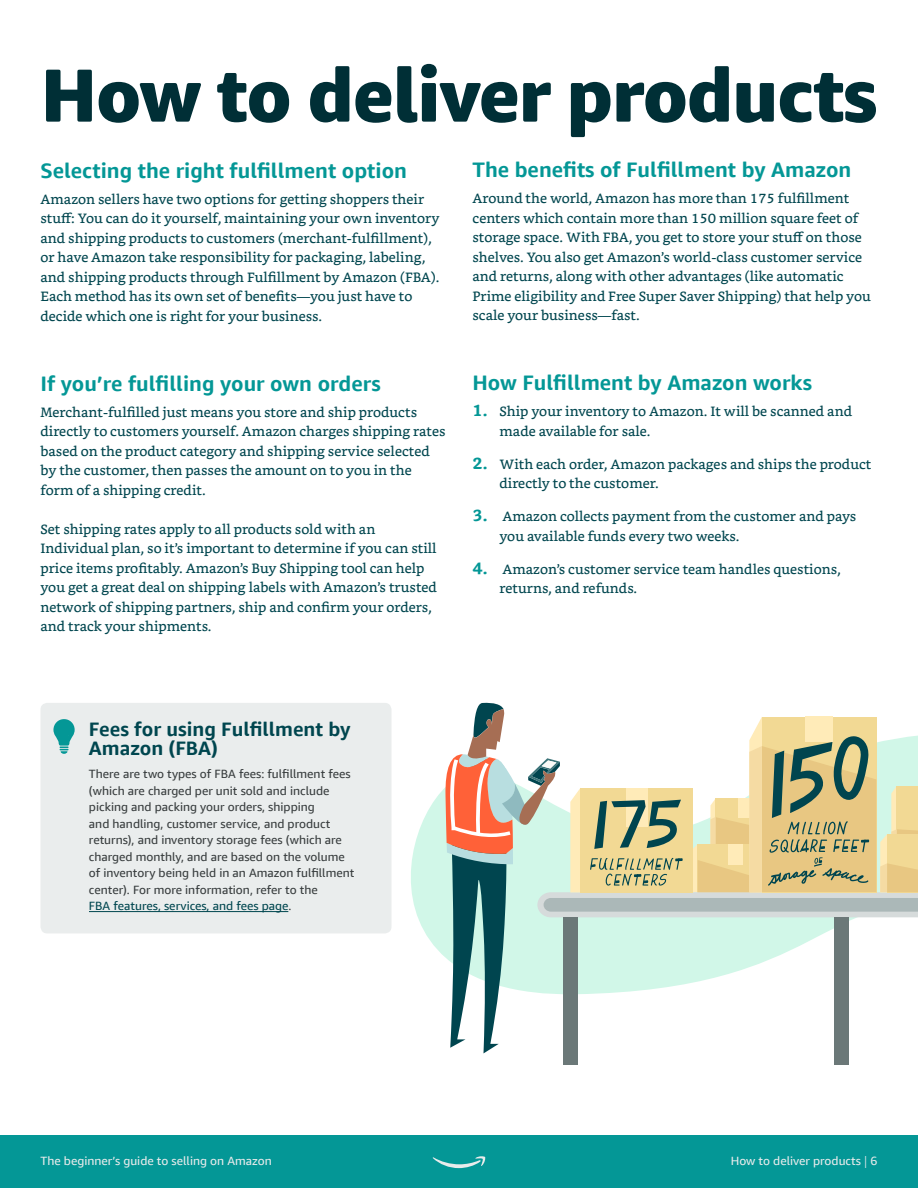
<style>
.page{position:relative;width:918px;height:1188px;background:#fff}
.page>*{position:absolute;margin:0;border:0;box-sizing:border-box;transform-origin:0 0}
.t1{font:800 75px "Amazon Ember Display";letter-spacing:-.02em;color:#002f36}
.t2{font:700 21px "Amazon Ember Display";color:#049796}
.t3{font:700 19.5px/19.5px "Amazon Ember Display";color:#00464f}
.t4{font:13.5px/19.5px "Bookerly";color:#00464f}
.t5{font:12px/16.5px "Amazon Ember Display";color:#383d3e}
.t6{font:12px "Amazon Ember Display";color:#e8ebeb}
.s1{font-weight:700;font-size:16.5px;color:#049796}
.s2{color:#00464f}
.s3{font-family:"Minion Pro"}
</style>
<div class="page">
<svg style="left:389px;top:788px;width:56px;height:169px"></svg>
<div style="left:563px;top:917px;width:15px;height:148px;background:#6b7878"></div>
<div style="left:834px;top:917px;width:15px;height:148px;background:#6b7878"></div>
<svg style="left:445px;top:702px;width:473px;height:351px"></svg>
<div style="left:0;top:1135px;width:918px;height:53px;background:#049796"></div>
<svg style="left:432px;top:1156px;width:54px;height:12px"></svg>
<div style="left:40px;top:703px;width:352px;height:230px;background:#eaeded;border-radius:7px"></div>
<svg style="left:53px;top:719px;width:22px;height:35px"></svg>
<hr style="left:89px;top:911px;width:199px;height:1px;background:#00464f">
<h1 class="t1" style="left:40px;top:48px;width:838px">How to deliver products</h1>
<h2 class="t2" style="left:40px;top:157px;width:368px">Selecting the right fulfillment option</h2>
<p class="t4" style="left:40px;top:189px;width:401px">Amazon sellers have two options for getting shoppers their stuff: You can do it yourself, maintaining your own inventory and shipping products to customers (merchant-fulfillment), or have Amazon take responsibility for packaging, labeling, and shipping products through Fulfillment by Amazon (FBA).<br>Each method has its own set of benefits—you just have to decide which one is right for your business.</p>
<h2 class="t2" style="left:472px;top:157px;width:380px">The benefits of Fulfillment by Amazon</h2>
<p class="t4" style="left:472px;top:189px;width:400px">Around the world, Amazon has more than 175 fulfillment centers which contain more than 150 million square feet of storage space. With FBA, you get to store your stuff on those shelves. You also get Amazon’s world-class customer service and returns, along with other advantages (like automatic Prime eligibility and Free Super Saver Shipping) that help you scale your business—fast.</p>
<h2 class="t2" style="left:40px;top:370px;width:342px">If you’re fulfilling your own orders</h2>
<p class="t4" style="left:40px;top:402px;width:407px">Merchant-fulfilled just means you store and ship products directly to customers yourself. Amazon charges shipping rates based on the product category and shipping service selected by the customer, then passes the amount on to you in the form of a shipping credit.</p>
<p class="t4" style="left:40px;top:519px;width:398px">Set shipping rates apply to all products sold with an Individual plan, so it’s important to determine if you can still price items profitably. Amazon’s Buy Shipping tool can help you get a great deal on shipping labels with Amazon’s trusted network of shipping partners, ship and confirm your orders, and track your shipments.</p>
<h2 class="t2" style="left:472px;top:370px;width:341px">How Fulfillment by Amazon works</h2>
<p class="t4" style="left:500px;top:402px;width:354px;text-indent:-27px"><span class="s1">1.</span> Ship your inventory to Amazon. It will be scanned and made available for sale.</p>
<p class="t4" style="left:500px;top:455px;width:374px;text-indent:-27px"><span class="s1">2.</span> With each order, Amazon packages and ships the product directly to the customer.</p>
<p class="t4" style="left:500px;top:507px;width:358px;text-indent:-27px"><span class="s1">3.</span> Amazon collects payment from the customer and pays you available funds every two weeks.</p>
<p class="t4" style="left:500px;top:560px;width:343px;text-indent:-27px"><span class="s1">4.</span> Amazon’s customer service team handles questions, returns, and refunds.</p>
<h3 class="t3" style="left:89px;top:719px;width:263px">Fees for using Fulfillment by<br>Amazon (FBA)</h3>
<p class="t5" style="left:89px;top:766px;width:267px">There are two types of FBA fees: fulfillment fees (which are charged per unit sold and include picking and packing your orders, shipping<br>and handling, customer service, and product returns), and inventory storage fees (which are charged monthly, and are based on the volume of inventory being held in an Amazon fulfillment center). For more information, refer to the<br><span class="s2">FBA features, services, and fees page</span>.</p>
<p class="t6" style="left:40px;top:1154px;width:233px">The beginner’s guide to selling on Amazon</p>
<p class="t6" style="left:731px;top:1154px;width:148px">How to deliver products <span class="s3">|</span> 6</p>
</div>
